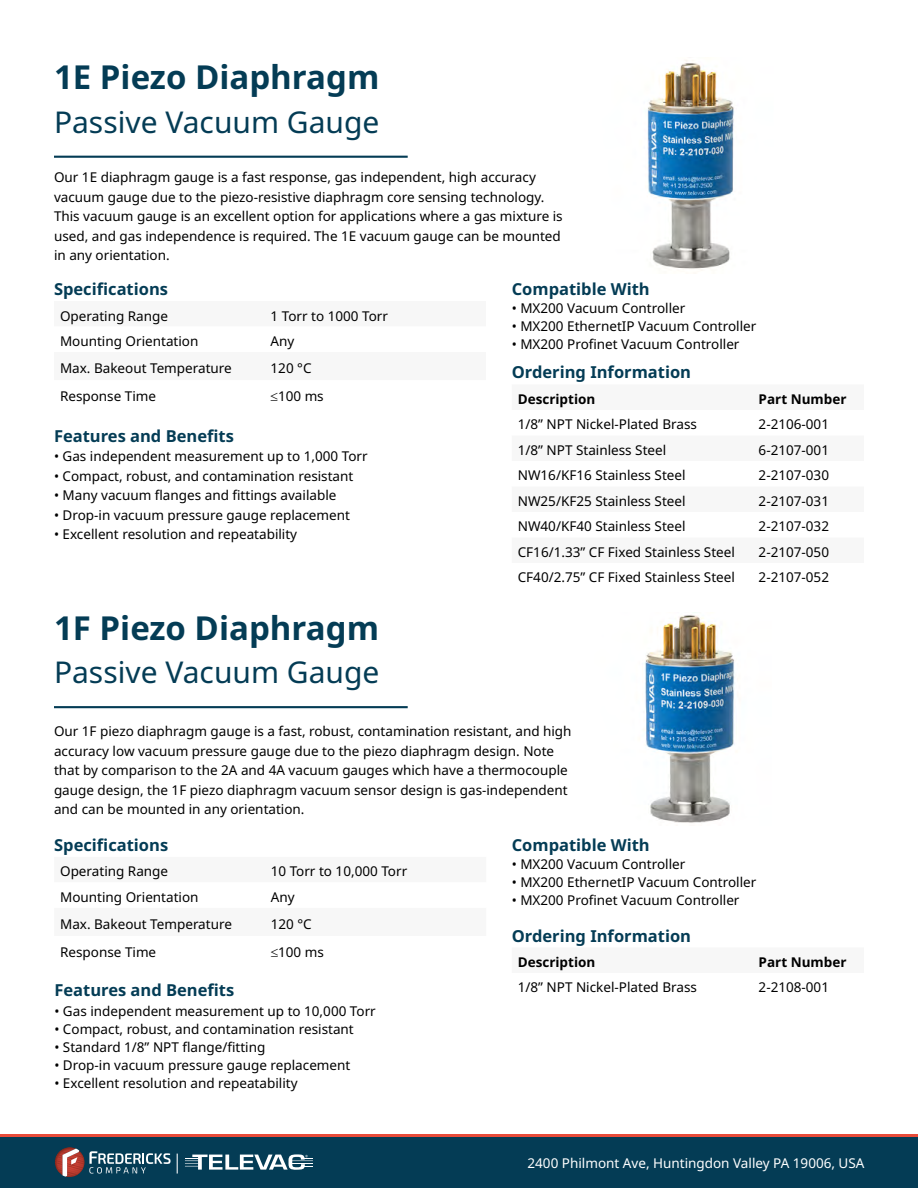
<style>
.page{position:relative;width:918px;height:1188px;background:#fff}
.page>*{position:absolute;margin:0;border:0;box-sizing:border-box;transform-origin:0 0}
.t1{font:700 33px "Noto Sans";color:#043c55}
.t2{font:30px "Noto Sans";color:#043c55}
.t3{font:700 16.5px "Noto Sans";color:#043c55}
.t4{font:13.5px/19.5px "Noto Sans";color:#000}
.t5{font:13.5px "Noto Sans";color:#fff}
.t6{font:700 13.5px "Noto Sans";color:#000}
</style>
<div class="page">
<div style="left:0;top:1137px;width:918px;height:51px;background:#043c55"></div>
<svg style="left:185px;top:1154px;width:128px;height:16px"></svg>
<svg style="left:55px;top:1147px;width:116px;height:30px"></svg>
<svg style="left:177px;top:1154px;width:1px;height:20px"></svg>
<hr style="left:0;top:1134px;width:918px;height:3px;background:#e84b39">
<img style="left:647px;top:60px;width:87px;height:210px">
<hr style="left:54px;top:156px;width:354px;height:2px;background:#043c55">
<img style="left:644px;top:612px;width:91px;height:211px">
<hr style="left:54px;top:706px;width:354px;height:2px;background:#043c55">
<h1 class="t1" style="left:54px;top:59px;width:327px">1E Piezo Diaphragm</h1>
<h2 class="t2" style="left:54px;top:105px;width:327px">Passive Vacuum Gauge</h2>
<p class="t4" style="left:54px;top:168px;width:510px">Our 1E diaphragm gauge is a fast response, gas independent, high accuracy vacuum gauge due to the piezo-resistive diaphragm core sensing technology.<br>This vacuum gauge is an excellent option for applications where a gas mixture is used, and gas independence is required. The 1E vacuum gauge can be mounted in any orientation.</p>
<p class="t3" style="left:54px;top:280px;width:116px">Specifications</p>
<p class="t3" style="left:512px;top:280px;width:140px">Compatible With</p>
<p class="t4" style="left:512px;top:299px;width:175px">• MX200 Vacuum Controller</p>
<p class="t4" style="left:512px;top:317px;width:246px">• MX200 EthernetIP Vacuum Controller</p>
<p class="t4" style="left:512px;top:335px;width:229px">• MX200 Profinet Vacuum Controller</p>
<p class="t4" style="left:60px;top:306px;width:110px">Operating Range</p>
<p class="t4" style="left:271px;top:306px;width:119px">1 Torr to 1000 Torr</p>
<p class="t4" style="left:60px;top:332px;width:140px">Mounting Orientation</p>
<p class="t4" style="left:271px;top:332px;width:25px">Any</p>
<p class="t4" style="left:60px;top:358px;width:173px">Max. Bakeout Temperature</p>
<p class="t4" style="left:271px;top:358px;width:42px">120 °C</p>
<p class="t4" style="left:60px;top:386px;width:98px">Response Time</p>
<p class="t4" style="left:271px;top:386px;width:55px">≤100 ms</p>
<p class="t6" style="left:518px;top:391px;width:79px">Description</p>
<p class="t6" style="left:759px;top:391px;width:89px">Part Number</p>
<p class="t4" style="left:518px;top:415px;width:181px">1/8” NPT Nickel-Plated Brass</p>
<p class="t4" style="left:759px;top:415px;width:72px">2-2106-001</p>
<p class="t4" style="left:518px;top:440px;width:150px">1/8” NPT Stainless Steel</p>
<p class="t4" style="left:759px;top:440px;width:72px">6-2107-001</p>
<p class="t4" style="left:518px;top:466px;width:169px">NW16/KF16 Stainless Steel</p>
<p class="t4" style="left:759px;top:466px;width:72px">2-2107-030</p>
<p class="t4" style="left:518px;top:491px;width:169px">NW25/KF25 Stainless Steel</p>
<p class="t4" style="left:759px;top:491px;width:72px">2-2107-031</p>
<p class="t4" style="left:518px;top:517px;width:169px">NW40/KF40 Stainless Steel</p>
<p class="t4" style="left:759px;top:517px;width:72px">2-2107-032</p>
<p class="t4" style="left:518px;top:542px;width:219px">CF16/1.33” CF Fixed Stainless Steel</p>
<p class="t4" style="left:759px;top:542px;width:72px">2-2107-050</p>
<p class="t4" style="left:518px;top:568px;width:219px">CF40/2.75” CF Fixed Stainless Steel</p>
<p class="t4" style="left:759px;top:568px;width:72px">2-2107-052</p>
<p class="t3" style="left:512px;top:363px;width:181px">Ordering Information</p>
<p class="t3" style="left:54px;top:426px;width:181px">Features and Benefits</p>
<p class="t4" style="left:54px;top:447px;width:315px">• Gas independent measurement up to 1,000 Torr</p>
<p class="t4" style="left:54px;top:466px;width:301px">• Compact, robust, and contamination resistant</p>
<p class="t4" style="left:54px;top:486px;width:284px">• Many vacuum flanges and fittings available</p>
<p class="t4" style="left:54px;top:505px;width:298px">• Drop-in vacuum pressure gauge replacement</p>
<p class="t4" style="left:54px;top:525px;width:245px">• Excellent resolution and repeatability</p>
<h1 class="t1" style="left:54px;top:609px;width:327px">1F Piezo Diaphragm</h1>
<h2 class="t2" style="left:54px;top:655px;width:327px">Passive Vacuum Gauge</h2>
<p class="t4" style="left:54px;top:722px;width:519px">Our 1F piezo diaphragm gauge is a fast, robust, contamination resistant, and high accuracy low vacuum pressure gauge due to the piezo diaphragm design. Note that by comparison to the 2A and 4A vacuum gauges which have a thermocouple gauge design, the 1F piezo diaphragm vacuum sensor design is gas-independent and can be mounted in any orientation.</p>
<p class="t3" style="left:54px;top:836px;width:116px">Specifications</p>
<p class="t4" style="left:60px;top:862px;width:110px">Operating Range</p>
<p class="t4" style="left:271px;top:862px;width:138px">10 Torr to 10,000 Torr</p>
<p class="t4" style="left:60px;top:887px;width:140px">Mounting Orientation</p>
<p class="t4" style="left:271px;top:887px;width:25px">Any</p>
<p class="t4" style="left:60px;top:914px;width:173px">Max. Bakeout Temperature</p>
<p class="t4" style="left:271px;top:914px;width:42px">120 °C</p>
<p class="t4" style="left:60px;top:942px;width:98px">Response Time</p>
<p class="t4" style="left:271px;top:942px;width:55px">≤100 ms</p>
<p class="t3" style="left:54px;top:981px;width:181px">Features and Benefits</p>
<p class="t4" style="left:54px;top:1001px;width:323px">• Gas independent measurement up to 10,000 Torr</p>
<p class="t4" style="left:54px;top:1019px;width:301px">• Compact, robust, and contamination resistant</p>
<p class="t4" style="left:54px;top:1037px;width:213px">• Standard 1/8” NPT flange/fitting</p>
<p class="t4" style="left:54px;top:1055px;width:298px">• Drop-in vacuum pressure gauge replacement</p>
<p class="t4" style="left:54px;top:1073px;width:245px">• Excellent resolution and repeatability</p>
<p class="t3" style="left:512px;top:836px;width:140px">Compatible With</p>
<p class="t4" style="left:512px;top:855px;width:175px">• MX200 Vacuum Controller</p>
<p class="t4" style="left:512px;top:873px;width:246px">• MX200 EthernetIP Vacuum Controller</p>
<p class="t4" style="left:512px;top:891px;width:229px">• MX200 Profinet Vacuum Controller</p>
<p class="t3" style="left:512px;top:926px;width:181px">Ordering Information</p>
<p class="t6" style="left:518px;top:954px;width:79px">Description</p>
<p class="t6" style="left:759px;top:954px;width:89px">Part Number</p>
<p class="t4" style="left:518px;top:978px;width:181px">1/8” NPT Nickel-Plated Brass</p>
<p class="t4" style="left:759px;top:978px;width:72px">2-2108-001</p>
<p class="t5" style="left:528px;top:1155px;width:339px">2400 Philmont Ave, Huntingdon Valley PA 19006, USA</p>
</div>
